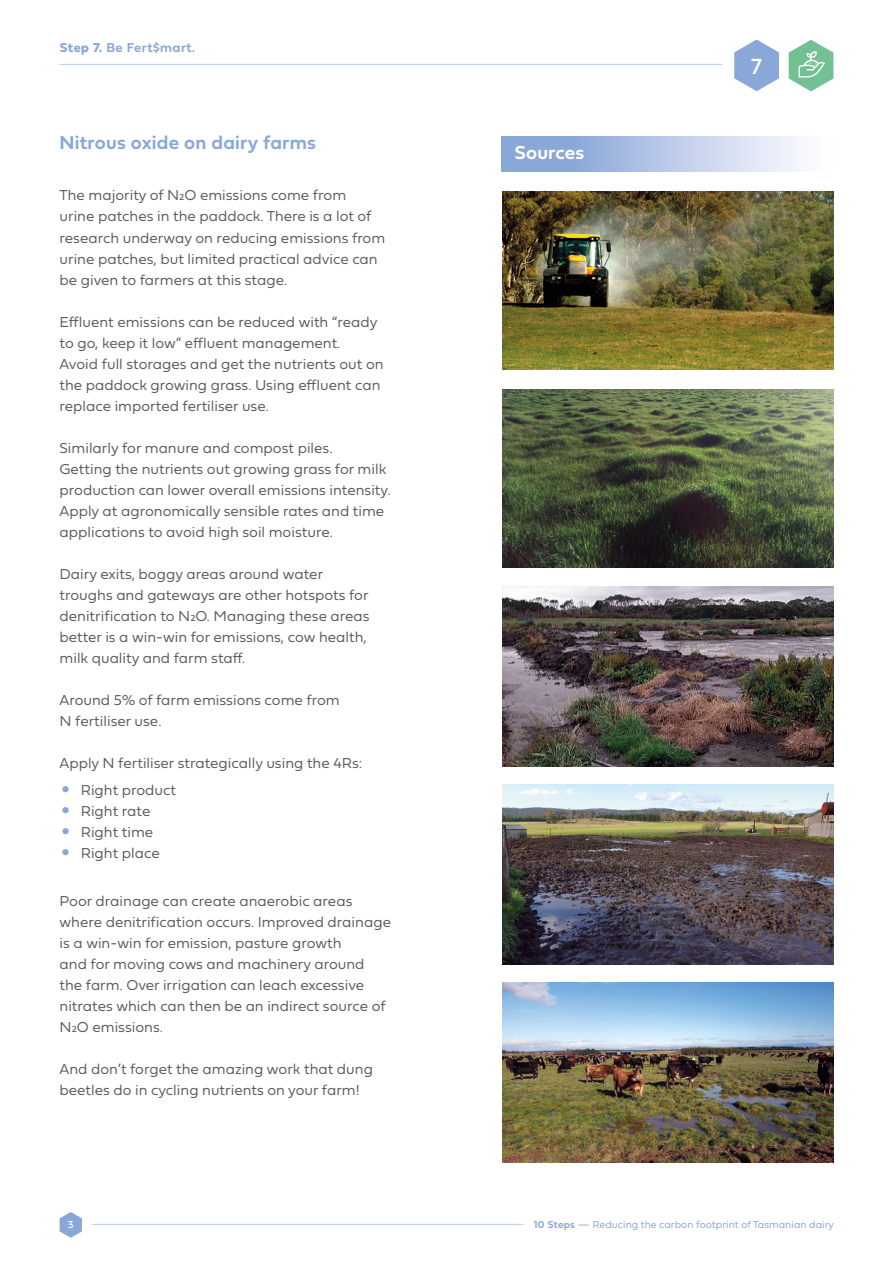
<style>
.page{position:relative;width:893px;height:1263px;background:#fff}
.page>*{position:absolute;margin:0;border:0;box-sizing:border-box;transform-origin:0 0}
.t1{font:22.8px "Fieldwork Geo Regular";color:#fff}
.t2{font:19.5px "Fieldwork Geo Demibold";letter-spacing:.01em;color:#89a8d8}
.t3{font:19.5px "Fieldwork Geo Demibold";letter-spacing:.01em;color:#fff}
.t4{font:15px/21px "Fieldwork Geo Light";color:#5a5d62}
.t5{font:13.5px "Fieldwork Geo Demibold";letter-spacing:.03em;color:#89a8d8}
.t6{font:10.5px "Fieldwork Geo Light";color:#89a8d8}
.t7{font:10.5px "Fieldwork Geo Regular";color:#fff}
.s1{font-family:"Fieldwork Geo Bold"}
.s2{font-size:36px;color:#89a8d8}
.s3{font-family:"Fieldwork Geo Demibold"}
</style>
<div class="page">
<svg style="left:60px;top:1212px;width:22px;height:26px"></svg>
<hr style="left:92px;top:1224px;width:431px;height:1px;background:#bbcae9">
<svg style="left:502px;top:136px;width:299px;height:36px;background:#b4c6e6"></svg>
<img style="left:502px;top:389px;width:332px;height:179px">
<img style="left:502px;top:587px;width:332px;height:180px">
<img style="left:502px;top:785px;width:332px;height:180px">
<img style="left:502px;top:982px;width:332px;height:181px">
<img style="left:502px;top:191px;width:332px;height:179px">
<hr style="left:60px;top:64px;width:662px;height:1px;background:#bbcae9">
<svg style="left:734px;top:40px;width:45px;height:51px"></svg>
<svg style="left:789px;top:40px;width:44px;height:51px"></svg>
<p class="t5" style="left:60px;top:37px;width:137px"><span class="s1">Step 7.</span> Be Fert$mart.</p>
<h2 class="t2" style="left:60px;top:128px;width:258px">Nitrous oxide on dairy farms</h2>
<p class="t4" style="left:60px;top:184px;width:327px">The majority of N₂O emissions come from<br>urine patches in the paddock. There is a lot of research underway on reducing emissions from urine patches, but limited practical advice can be given to farmers at this stage.</p>
<p class="t4" style="left:60px;top:310px;width:326px">Effluent emissions can be reduced with “ready to go, keep it low” effluent management.<br>Avoid full storages and get the nutrients out on the paddock growing grass. Using effluent can replace imported fertiliser use.</p>
<p class="t4" style="left:60px;top:436px;width:333px">Similarly for manure and compost piles.<br>Getting the nutrients out growing grass for milk production can lower overall emissions intensity.<br>Apply at agronomically sensible rates and time applications to avoid high soil moisture.</p>
<p class="t4" style="left:60px;top:562px;width:312px">Dairy exits, boggy areas around water troughs and gateways are other hotspots for denitrification to N₂O. Managing these areas better is a win-win for emissions, cow health, milk quality and farm staff.</p>
<p class="t4" style="left:60px;top:688px;width:282px">Around 5% of farm emissions come from<br>N fertiliser use.</p>
<p class="t4" style="left:60px;top:751px;width:304px">Apply N fertiliser strategically using the 4Rs:</p>
<p class="t4" style="left:60px;top:779px;width:118px"><span class="s2">•</span> Right product</p>
<p class="t4" style="left:60px;top:800px;width:92px"><span class="s2">•</span> Right rate</p>
<p class="t4" style="left:60px;top:821px;width:95px"><span class="s2">•</span> Right time</p>
<p class="t4" style="left:60px;top:842px;width:102px"><span class="s2">•</span> Right place</p>
<p class="t4" style="left:60px;top:890px;width:333px">Poor drainage can create anaerobic areas where denitrification occurs. Improved drainage is a win-win for emission, pasture growth<br>and for moving cows and machinery around the farm. Over irrigation can leach excessive nitrates which can then be an indirect source of N₂O emissions.</p>
<p class="t4" style="left:60px;top:1058px;width:315px">And don’t forget the amazing work that dung beetles do in cycling nutrients on your farm!</p>
<h2 class="t3" style="left:515px;top:138px;width:71px">Sources</h2>
<h1 class="t1" style="left:751px;top:48px;width:12px">7</h1>
<p class="t7" style="left:68px;top:1216px;width:7px">3</p>
<p class="t6" style="left:534px;top:1216px;width:302px"><span class="s3">10 Steps</span> — Reducing the carbon footprint of Tasmanian dairy</p>
</div>
